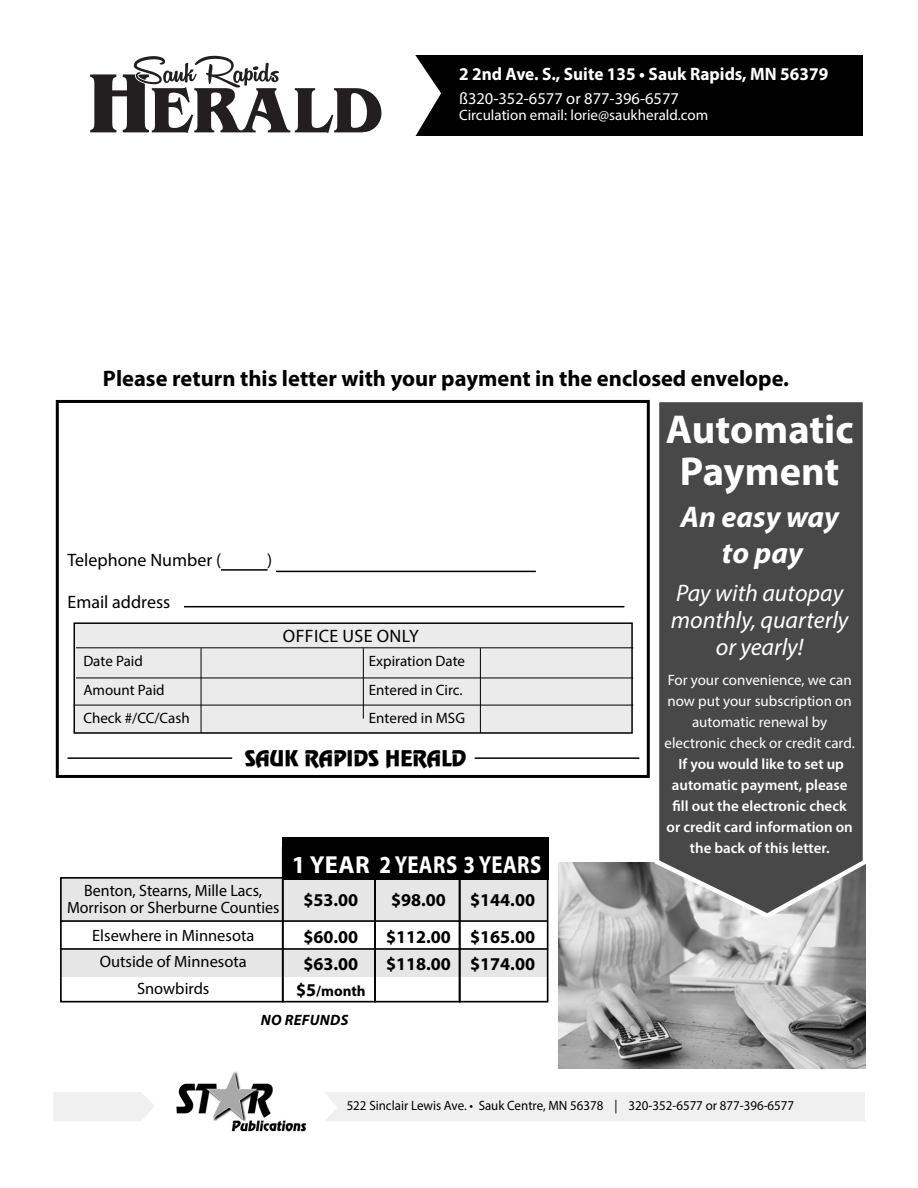
<style>
.page{position:relative;width:918px;height:1188px;background:#fff}
.page>*{position:absolute;margin:0;border:0;box-sizing:border-box;transform-origin:0 0}
.t1{font:700 40.5px/42px "Myriad Pro";color:#fff;text-align:center}
.t2{font:italic 700 30px/36px "Myriad Pro";color:#fff;text-align:center}
.t3{font:700 24.6px "Myriad Pro";letter-spacing:.02em;color:#fff}
.t4{font:italic 24px/27px "Myriad Pro";color:#fff;text-align:center}
.t5{font:700 22.5px "Myriad Pro";color:#000}
.t6{font:19.5px "Review Normal";color:#000}
.t7{font:700 18.15px/37.5px "Myriad Pro";color:#000}
.t8{font:700 18px "Myriad Pro";color:#fff;scale:.96 1}
.t9{font:18px "Myriad Pro";color:#000}
.t10{font:18px "Myriad Pro";letter-spacing:.02em;color:#000}
.t11{font:16.5px/26.2px "Myriad Pro";color:#000;text-align:center}
.t12{font:16.5px "Myriad Pro";color:#fff}
.t13{font:15px/21px "Myriad Pro";color:#fff;text-align:center}
.t14{font:600 15px/21px "Myriad Pro";color:#fff;text-align:center}
.t15{font:15px/28.5px "Myriad Pro";color:#000}
.t16{font:italic 700 15px "Myriad Pro";letter-spacing:.02em;color:#000}
.t17{font:700 15px "Myriad Pro";color:#000}
.t18{font:13.5px "Myriad Pro";color:#000;scale:.96 1}
.s1{font-size:18.15px}
</style>
<div class="page">
<img style="left:559px;top:862px;width:306px;height:206px">
<svg style="left:652px;top:402px;width:214px;height:519px;background:#575757"></svg>
<div style="left:55px;top:55px;width:808px;height:80px;background:#000"></div>
<hr style="left:184px;top:606px;width:440px;height:1px;background:#000">
<hr style="left:276px;top:571px;width:260px;height:1px;background:#000">
<hr style="left:221px;top:569px;width:47px;height:2px;background:#000">
<div style="left:54px;top:1092px;width:101px;height:29px;background:#f0f0f0"></div>
<div style="left:325px;top:1092px;width:540px;height:29px;background:#f0f0f0"></div>
<div style="left:74px;top:623px;width:558px;height:110px;background:#ebebeb"></div>
<div style="left:74px;top:622px;width:559px;height:112px;border:2px solid #000"></div>
<hr style="left:76px;top:647px;width:557px;height:1px;background:#000">
<hr style="left:76px;top:678px;width:557px;height:1px;background:#000">
<hr style="left:74px;top:705px;width:559px;height:1px;background:#000">
<hr style="left:201px;top:648px;width:1px;height:85px;background:#000">
<hr style="left:363px;top:648px;width:1px;height:71px;background:#000">
<hr style="left:480px;top:648px;width:1px;height:85px;background:#000">
<div style="left:56px;top:400px;width:594px;height:378px;border:3px solid #000"></div>
<hr style="left:68px;top:757px;width:164px;height:2px;background:#000">
<hr style="left:475px;top:757px;width:164px;height:2px;background:#000">
<svg style="left:55px;top:55px;width:387px;height:81px;background:#b8b7b7"></svg>
<img style="left:176px;top:1071px;width:130px;height:61px">
<div style="left:61px;top:879px;width:487px;height:41px;background:#e6e6e6"></div>
<div style="left:60px;top:950px;width:488px;height:27px;background:#e6e6e6"></div>
<div style="left:282px;top:838px;width:266px;height:42px;background:#000"></div>
<div style="left:282px;top:847px;width:94px;height:155px;border:2px solid #000"></div>
<div style="left:374px;top:847px;width:87px;height:155px;border:2px solid #000"></div>
<div style="left:459px;top:841px;width:89px;height:161px;border:2px solid #000"></div>
<hr style="left:60px;top:920px;width:488px;height:2px;background:#000">
<hr style="left:60px;top:948px;width:488px;height:2px;background:#000">
<div style="left:60px;top:877px;width:224px;height:125px;border:2px solid #000"></div>
<p class="t8" style="left:459px;top:67px;width:386px">2 2nd Ave. S., Suite 135 • Sauk Rapids, MN 56379</p>
<p class="t12" style="left:459px;top:92px;width:222px">ß320-352-6577 or 877-396-6577</p>
<p class="t13" style="left:459px;top:106px;width:251px">Circulation email: lorie@saukherald.com</p>
<h3 class="t5" style="left:103px;top:370px;width:688px">Please return this letter with your payment in the enclosed envelope.</h3>
<p class="t9" style="left:68px;top:553px;width:155px">Telephone Number (</p>
<p class="t9" style="left:267px;top:553px;width:7px">)</p>
<p class="t9" style="left:68px;top:595px;width:104px">Email address</p>
<p class="t10" style="left:283px;top:630px;width:137px">OFFICE USE ONLY</p>
<p class="t15" style="left:83px;top:648px;width:108px">Date Paid<br>Amount Paid<br>Check #/CC/Cash</p>
<p class="t15" style="left:369px;top:648px;width:98px">Expiration Date<br>Entered in Circ.<br>Entered in MSG</p>
<h3 class="t6" style="left:245px;top:741px;width:223px">SAUK RAPIDS HERALD</h3>
<p class="t11" style="left:67px;top:883px;width:214px;line-height:16.5px">Benton, Stearns, Mille Lacs,<br>Morrison or Sherburne Counties</p>
<p class="t11" style="left:92px;top:923px;width:164px">Elsewhere in Minnesota<br>Outside of Minnesota<br>Snowbirds</p>
<h3 class="t3" style="left:292px;top:855px;width:251px">1 YEAR 2 YEARS 3 YEARS</h3>
<p class="t7" style="left:303px;top:882px;width:56px">$53.00 $60.00</p>
<p class="t7" style="left:303px;top:946px;width:56px">$63.00</p>
<p class="t17" style="left:296px;top:985px;width:71px"><span class="s1">$5</span>/month</p>
<p class="t7" style="left:386px;top:882px;width:66px">$98.00 $112.00</p>
<p class="t7" style="left:386px;top:946px;width:66px">$118.00</p>
<p class="t7" style="left:470px;top:882px;width:66px">$144.00 $165.00</p>
<p class="t7" style="left:470px;top:946px;width:66px">$174.00</p>
<p class="t16" style="left:261px;top:1015px;width:89px">NO REFUNDS</p>
<h1 class="t1" style="left:666px;top:412px;width:189px">Automatic<br>Payment</h1>
<h2 class="t2" style="left:680px;top:501px;width:160px">An easy way to pay</h2>
<h3 class="t4" style="left:671px;top:581px;width:179px">Pay with autopay monthly, quarterly or yearly!</h3>
<p class="t13" style="left:665px;top:670px;width:192px">For your convenience, we can now put your subscription on automatic renewal by electronic check or credit card.</p>
<p class="t14" style="left:667px;top:754px;width:188px">If you would like to set up automatic payment, please fill out the electronic check or credit card information on the back of this letter.</p>
<p class="t18" style="left:347px;top:1100px;width:468px">522 Sinclair Lewis Ave. • Sauk Centre, MN 56378 | 320-352-6577 or 877-396-6577</p>
</div>
